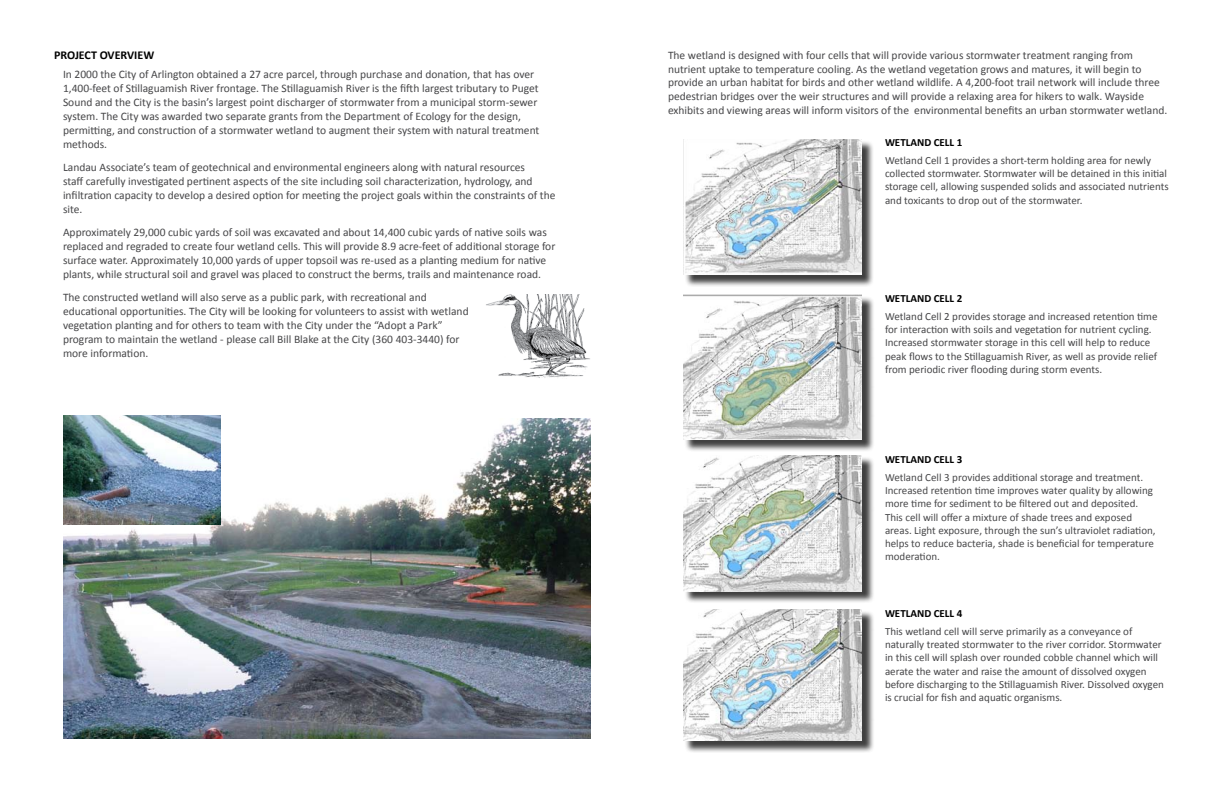
<style>
.page{position:relative;width:1224px;height:792px;background:#fff}
.page>*{position:absolute;margin:0;border:0;box-sizing:border-box;transform-origin:0 0}
.t1{font:700 12px "Calibri";color:#000}
.t2{font:11.5px/14px "Calibri";color:#464648}
.t3{font:11px/13.2px "Calibri";color:#464648}
.t4{font:11px/13.2px "Calibri";color:#48484a}
.t5{font:700 11px "Calibri";color:#000}
</style>
<div class="page">
<div style="left:684px;top:296px;width:191px;height:156px;background:#000;opacity:.75"></div>
<img style="left:683px;top:295px;width:179px;height:145px">
<div style="left:685px;top:140px;width:190px;height:147px;background:#000;opacity:.75"></div>
<img style="left:683px;top:139px;width:179px;height:136px">
<div style="left:684px;top:456px;width:191px;height:148px;background:#000;opacity:.75"></div>
<img style="left:683px;top:455px;width:179px;height:136px">
<div style="left:684px;top:610px;width:191px;height:143px;background:#000;opacity:.75"></div>
<img style="left:683px;top:609px;width:179px;height:132px">
<img style="left:486px;top:294px;width:104px;height:84px">
<img style="left:63px;top:418px;width:527px;height:321px">
<img style="left:63px;top:415px;width:158px;height:110px">
<p class="t1" style="left:54px;top:48px;width:102px">PROJECT OVERVIEW</p>
<p class="t2" style="left:63px;top:66px;width:478px">In 2000 the City of Arlington obtained a 27 acre parcel, through purchase and donation, that has over 1,400-feet of Stillaguamish River frontage. The Stillaguamish River is the fifth largest tributary to Puget Sound and the City is the basin’s largest point discharger of stormwater from a municipal storm-sewer system. The City was awarded two separate grants from the Department of Ecology for the design, permitting, and construction of a stormwater wetland to augment their system with natural treatment methods.</p>
<p class="t2" style="left:63px;top:159px;width:494px">Landau Associate’s team of geotechnical and environmental engineers along with natural resources<br>staff carefully investigated pertinent aspects of the site including soil characterization, hydrology, and infiltration capacity to develop a desired option for meeting the project goals within the constraints of the site.</p>
<p class="t2" style="left:63px;top:224px;width:494px">Approximately 29,000 cubic yards of soil was excavated and about 14,400 cubic yards of native soils was replaced and regraded to create four wetland cells. This will provide 8.9 acre-feet of additional storage for surface water. Approximately 10,000 yards of upper topsoil was re-used as a planting medium for native plants, while structural soil and gravel was placed to construct the berms, trails and maintenance road.</p>
<p class="t2" style="left:63px;top:289px;width:407px">The constructed wetland will also serve as a public park, with recreational and educational opportunities. The City will be looking for volunteers to assist with wetland vegetation planting and for others to team with the City under the “Adopt a Park” program to maintain the wetland - please call Bill Blake at the City (360 403-3440) for more information.</p>
<p class="t2" style="left:668px;top:48px;width:501px">The wetland is designed with four cells that will provide various stormwater treatment ranging from nutrient uptake to temperature cooling. As the wetland vegetation grows and matures, it will begin to provide an urban habitat for birds and other wetland wildlife. A 4,200-foot trail network will include three pedestrian bridges over the weir structures and will provide a relaxing area for hikers to walk. Wayside exhibits and viewing areas will inform visitors of the environmental benefits an urban stormwater wetland.</p>
<p class="t5" style="left:885px;top:136px;width:79px">WETLAND CELL 1</p>
<p class="t3" style="left:885px;top:153px;width:285px">Wetland Cell 1 provides a short-term holding area for newly collected stormwater. Stormwater will be detained in this initial storage cell, allowing suspended solids and associated nutrients and toxicants to drop out of the stormwater.</p>
<p class="t5" style="left:885px;top:292px;width:79px">WETLAND CELL 2</p>
<p class="t3" style="left:885px;top:309px;width:274px">Wetland Cell 2 provides storage and increased retention time for interaction with soils and vegetation for nutrient cycling.<br>Increased stormwater storage in this cell will help to reduce peak flows to the Stillaguamish River, as well as provide relief from periodic river flooding during storm events.</p>
<p class="t5" style="left:885px;top:453px;width:79px">WETLAND CELL 3</p>
<p class="t4" style="left:885px;top:470px;width:272px">Wetland Cell 3 provides additional storage and treatment.<br>Increased retention time improves water quality by allowing more time for sediment to be filtered out and deposited.<br>This cell will offer a mixture of shade trees and exposed areas. Light exposure, through the sun’s ultraviolet radiation, helps to reduce bacteria, shade is beneficial for temperature moderation.</p>
<p class="t5" style="left:885px;top:607px;width:79px">WETLAND CELL 4</p>
<p class="t3" style="left:885px;top:624px;width:280px">This wetland cell will serve primarily as a conveyance of naturally treated stormwater to the river corridor. Stormwater in this cell will splash over rounded cobble channel which will aerate the water and raise the amount of dissolved oxygen before discharging to the Stillaguamish River. Dissolved oxygen is crucial for fish and aquatic organisms.</p>
</div>
